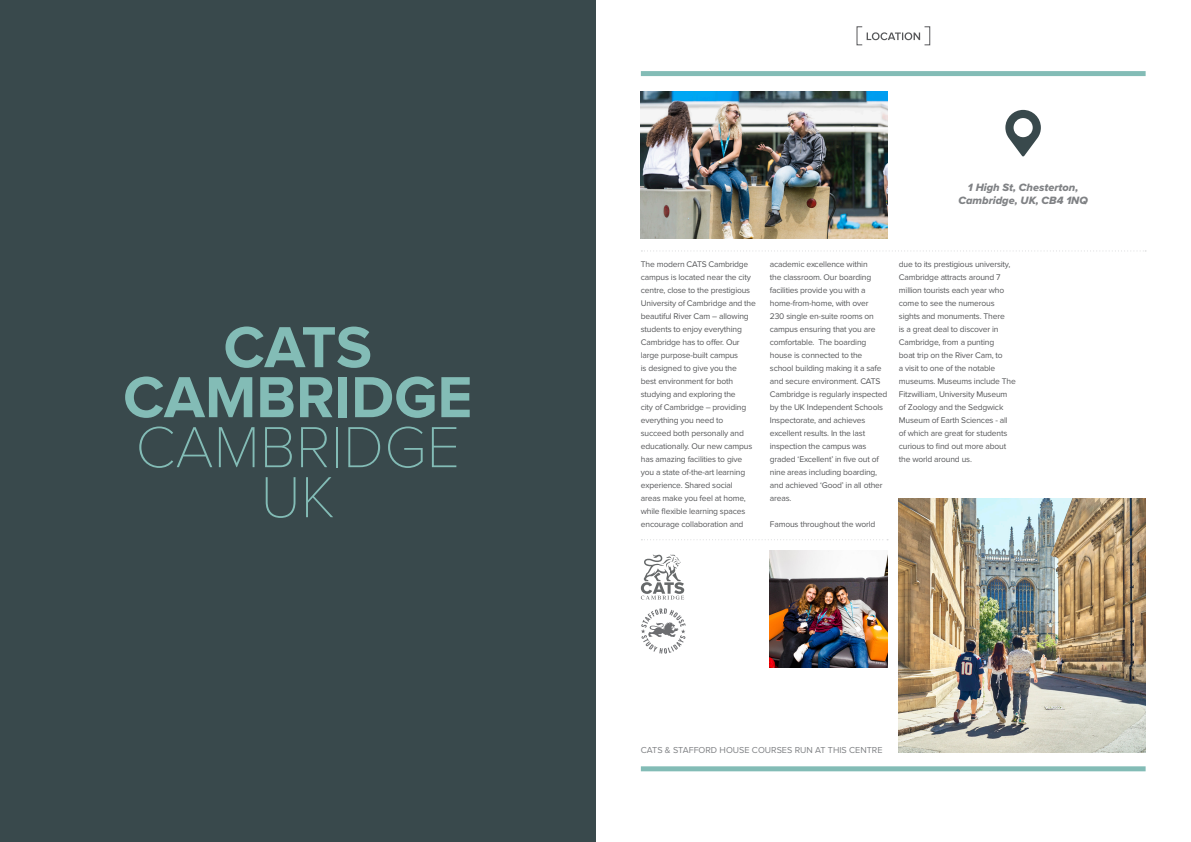
<style>
.page{position:relative;width:1191px;height:842px;background:#fff}
.page>*{position:absolute;margin:0;border:0;box-sizing:border-box;transform-origin:0 0}
.t1{font:700 60px "Proxima Nova";color:#83bcb6}
.t2{font:100 60px "Proxima Nova T";color:#83bcb6}
.t3{font:11px/13.2px "Proxima Nova Extrabld It";color:#808285;text-align:center}
.t4{font:9px "Proxima Nova";color:#808285}
.t5{font:8.5px/13px "Proxima Nova";letter-spacing:-.02em;color:#57585a}
</style>
<div class="page">
<div style="left:0;top:0;width:595px;height:842px;background:#39494c"></div>
<div style="left:924px;top:26px;width:6px;height:19px;border:1px solid #57585a"></div>
<svg style="left:866px;top:32px;width:54px;height:8px"></svg>
<svg style="left:1005px;top:110px;width:35px;height:47px"></svg>
<div style="left:641px;top:71px;width:504px;height:5px;background:#83bcb6"></div>
<div style="left:641px;top:766px;width:504px;height:5px;background:#83bcb6"></div>
<img style="left:641px;top:91px;width:246px;height:148px">
<img style="left:899px;top:499px;width:246px;height:254px">
<svg style="left:641px;top:250px;width:505px;height:1px"></svg>
<svg style="left:641px;top:539px;width:247px;height:1px"></svg>
<img style="left:770px;top:550px;width:117px;height:118px">
<svg style="left:641px;top:554px;width:43px;height:46px"></svg>
<svg style="left:641px;top:608px;width:44px;height:46px"></svg>
<p class="t1" style="left:223px;top:320px;width:150px">CATS</p>
<p class="t1" style="left:123px;top:370px;width:351px">CAMBRIDGE</p>
<p class="t2" style="left:135px;top:402px;width:326px">CAMBRIDGE</p>
<p class="t2" style="left:260px;top:452px;width:76px">UK</p>
<p class="t3" style="left:958px;top:180px;width:131px">1 High St, Chesterton,<br>Cambridge, UK, CB4 1NQ</p>
<p class="t5" style="left:641px;top:258px;width:117px">The modern CATS Cambridge campus is located near the city centre, close to the prestigious<br>University of Cambridge and the beautiful River Cam – allowing students to enjoy everything<br>Cambridge has to offer. Our large purpose-built campus<br>is designed to give you the<br>best environment for both studying and exploring the<br>city of Cambridge – providing everything you need to succeed both personally and educationally. Our new campus has amazing facilities to give you a state of-the-art learning experience. Shared social<br>areas make you feel at home, while flexible learning spaces encourage collaboration and</p>
<p class="t5" style="left:770px;top:258px;width:119px">academic excellence within<br>the classroom. Our boarding facilities provide you with a home-from-home, with over<br>230 single en-suite rooms on campus ensuring that you are comfortable. The boarding house is connected to the school building making it a safe and secure environment. CATS<br>Cambridge is regularly inspected by the UK Independent Schools<br>Inspectorate, and achieves excellent results. In the last inspection the campus was graded ‘Excellent’ in five out of nine areas including boarding, and achieved ‘Good’ in all other areas.</p>
<p class="t5" style="left:770px;top:518px;width:107px">Famous throughout the world</p>
<p class="t5" style="left:899px;top:258px;width:118px">due to its prestigious university,<br>Cambridge attracts around 7 million tourists each year who come to see the numerous sights and monuments. There<br>is a great deal to discover in<br>Cambridge, from a punting<br>boat trip on the River Cam, to<br>a visit to one of the notable museums. Museums include The<br>Fitzwilliam, University Museum of Zoology and the Sedgwick<br>Museum of Earth Sciences - all of which are great for students curious to find out more about the world around us.</p>
<p class="t4" style="left:641px;top:744px;width:243px">CATS &amp; STAFFORD HOUSE COURSES RUN AT THIS CENTRE</p>
</div>
